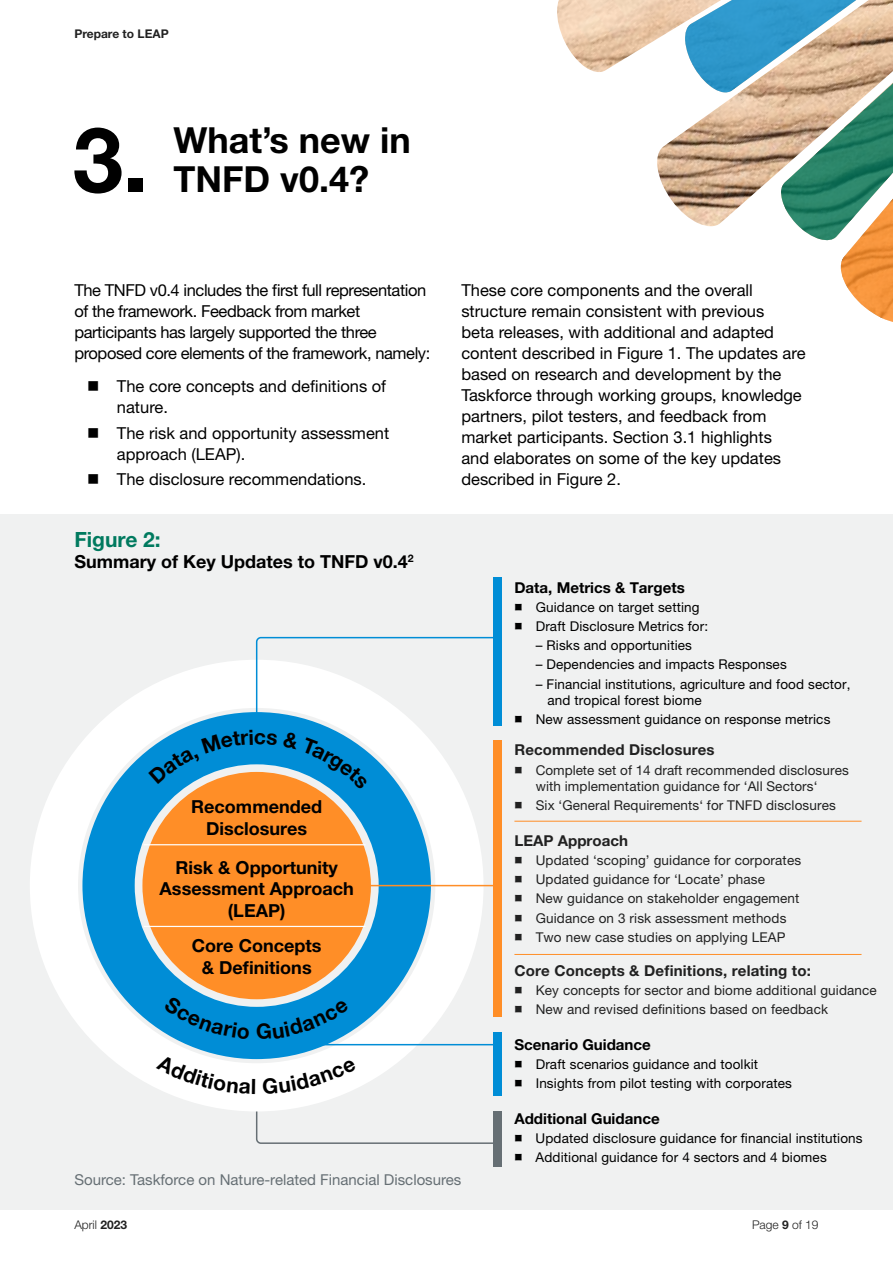
<style>
.page{position:relative;width:893px;height:1263px;background:#fff}
.page>*{position:absolute;margin:0;border:0;box-sizing:border-box;transform-origin:0 0}
.t1{font:700 90.6px "Helvetica Neue LT Std";color:#000}
.t2{font:700 36px/39px "Helvetica Neue LT Std";color:#000}
.t3{font:700 21px "Helvetica Neue LT Std";color:#007a5f}
.t4{font:700 18px/21.6px "Helvetica Neue LT Std";color:#000;text-align:center}
.t5{font:16.5px/21px "Helvetica Neue LT Std";color:#000}
.t6{font:16.5px/21px "Helvetica Neue LT Std";letter-spacing:-.025em;color:#000}
.t7{font:700 15px "Helvetica Neue LT Std";letter-spacing:.01em;color:#212121}
.t8{font:700 15px "Helvetica Neue LT Std";color:#000}
.t9{font:15px "Helvetica Neue LT Std";color:#666f74}
.t10{font:13.5px/16.2px "Helvetica Neue LT Std";letter-spacing:.01em;color:#212121}
.t11{font:13.5px/16.2px "Helvetica Neue LT Std";letter-spacing:.01em;color:#000}
.t12{font:300 12px "Helvetica Neue LT Std";color:#212121}
.t13{font:700 12px "Helvetica Neue LT Std";color:#212121}
.s1{font-family:"Charmonman"}
.s2{font-weight:700}
</style>
<div class="page">
<div style="left:0;top:514px;width:893px;height:696px;background:#f0f1f1"></div>
<svg style="left:30px;top:660px;width:454px;height:427px"></svg>
<hr style="left:144px;top:844px;width:221px;height:1px;background:#fff">
<hr style="left:144px;top:926px;width:221px;height:1px;background:#fff">
<div style="left:493px;top:740px;width:9px;height:276px;background:#ff8e27"></div>
<div style="left:493px;top:577px;width:9px;height:149px;background:#008dd6"></div>
<div style="left:493px;top:1032px;width:9px;height:64px;background:#008dd6"></div>
<div style="left:493px;top:1111px;width:9px;height:56px;background:#666f74"></div>
<hr style="left:514px;top:821px;width:347px;height:1px;background:#ff8e27">
<hr style="left:514px;top:954px;width:347px;height:1px;background:#ff8e27">
<svg style="left:255px;top:636px;width:238px;height:86px"></svg>
<hr style="left:257px;top:1044px;width:238px;height:1px;background:#008dd6">
<hr style="left:257px;top:885px;width:238px;height:1px;background:#ff8e27">
<img style="left:557px;top:0;width:128px;height:215px">
<svg style="left:685px;top:0;width:208px;height:322px"></svg>
<svg style="left:163px;top:995px;width:87px;height:44px;background:#1895d5"></svg>
<svg style="left:256px;top:999px;width:93px;height:41px;background:#1194d7"></svg>
<svg style="left:148px;top:729px;width:129px;height:55px;background:#379ac9"></svg>
<svg style="left:283px;top:732px;width:85px;height:58px;background:#2f9ace"></svg>
<svg style="left:156px;top:1055px;width:337px;height:89px"></svg>
<p class="t13" style="left:74px;top:27px;width:96px">Prepare to LEAP</p>
<h1 class="t1" style="left:73px;top:104px;width:77px">3.</h1>
<h2 class="t2" style="left:174px;top:120px;width:239px">What’s new in<br>TNFD v0.4?</h2>
<p class="t6" style="left:74px;top:279px;width:357px">The TNFD v0.4 includes the first full representation of the framework. Feedback from market participants has largely supported the three proposed core elements of the framework, namely:</p>
<p class="t5" style="left:117px;top:376px;width:271px">The core concepts and definitions of nature.</p>
<p class="t5" style="left:117px;top:422px;width:274px">The risk and opportunity assessment approach (LEAP).</p>
<p class="t5" style="left:117px;top:468px;width:251px">The disclosure recommendations.</p>
<p class="t3" style="left:74px;top:526px;width:88px">Figure 2:</p>
<p class="t4" style="left:74px;top:550px;width:341px">Summary of Key Updates to TNFD v0.4<sup>2</sup></p>
<p class="t4" style="left:191px;top:795px;width:133px">Recommended<br>Disclosures</p>
<p class="t4" style="left:160px;top:856px;width:196px">Risk &amp; Opportunity<br>Assessment Approach (LEAP)</p>
<p class="t4" style="left:192px;top:934px;width:131px">Core Concepts &amp; Definitions</p>
<p class="t5" style="left:461px;top:279px;width:346px">These core components and the overall structure remain consistent with previous<br>beta releases, with additional and adapted content described in Figure 1. The updates are based on research and development by the Taskforce through working groups, knowledge partners, pilot testers, and feedback from market participants. Section 3.1 highlights<br>and elaborates on some of the key updates described in Figure 2.</p>
<p class="t8" style="left:514px;top:578px;width:172px">Data, Metrics &amp; Targets</p>
<p class="t11" style="left:514px;top:599px;width:187px"><span class="s1">■</span> Guidance on target setting</p>
<p class="t11" style="left:514px;top:618px;width:195px"><span class="s1">■</span> Draft Disclosure Metrics for:</p>
<p class="t11" style="left:536px;top:637px;width:158px">– Risks and opportunities</p>
<p class="t11" style="left:536px;top:656px;width:253px">– Dependencies and impacts Responses</p>
<p class="t11" style="left:547px;top:675px;width:305px;text-indent:-12px">– Financial institutions, agriculture and food sector, and tropical forest biome</p>
<p class="t11" style="left:514px;top:711px;width:317px"><span class="s1">■</span> New assessment guidance on response metrics</p>
<p class="t7" style="left:514px;top:741px;width:202px">Recommended Disclosures</p>
<p class="t10" style="left:536px;top:761px;width:315px;text-indent:-21px"><span class="s1">■</span> Complete set of 14 draft recommended disclosures with implementation guidance for ‘All Sectors‘</p>
<p class="t10" style="left:514px;top:797px;width:323px"><span class="s1">■</span> Six ‘General Requirements‘ for TNFD disclosures</p>
<p class="t7" style="left:514px;top:831px;width:115px">LEAP Approach</p>
<p class="t10" style="left:514px;top:852px;width:288px"><span class="s1">■</span> Updated ‘scoping’ guidance for corporates</p>
<p class="t10" style="left:514px;top:871px;width:252px"><span class="s1">■</span> Updated guidance for ‘Locate’ phase</p>
<p class="t10" style="left:514px;top:890px;width:287px"><span class="s1">■</span> New guidance on stakeholder engagement</p>
<p class="t10" style="left:514px;top:909px;width:273px"><span class="s1">■</span> Guidance on 3 risk assessment methods</p>
<p class="t10" style="left:514px;top:929px;width:273px"><span class="s1">■</span> Two new case studies on applying LEAP</p>
<p class="t7" style="left:514px;top:961px;width:298px">Core Concepts &amp; Definitions, relating to:</p>
<p class="t10" style="left:514px;top:982px;width:364px"><span class="s1">■</span> Key concepts for sector and biome additional guidance</p>
<p class="t10" style="left:514px;top:1001px;width:315px"><span class="s1">■</span> New and revised definitions based on feedback</p>
<p class="t8" style="left:514px;top:1035px;width:138px">Scenario Guidance</p>
<p class="t11" style="left:514px;top:1056px;width:245px"><span class="s1">■</span> Draft scenarios guidance and toolkit</p>
<p class="t11" style="left:514px;top:1075px;width:279px"><span class="s1">■</span> Insights from pilot testing with corporates</p>
<p class="t8" style="left:514px;top:1109px;width:147px">Additional Guidance</p>
<p class="t11" style="left:514px;top:1130px;width:350px"><span class="s1">■</span> Updated disclosure guidance for financial institutions</p>
<p class="t11" style="left:514px;top:1149px;width:314px"><span class="s1">■</span> Additional guidance for 4 sectors and 4 biomes</p>
<p class="t9" style="left:74px;top:1171px;width:388px">Source: Taskforce on Nature-related Financial Disclosures</p>
<p class="t12" style="left:74px;top:1217px;width:54px">April <span class="s2">2023</span></p>
<p class="t12" style="left:752px;top:1217px;width:68px">Page <span class="s2">9</span> of 19</p>
</div>
